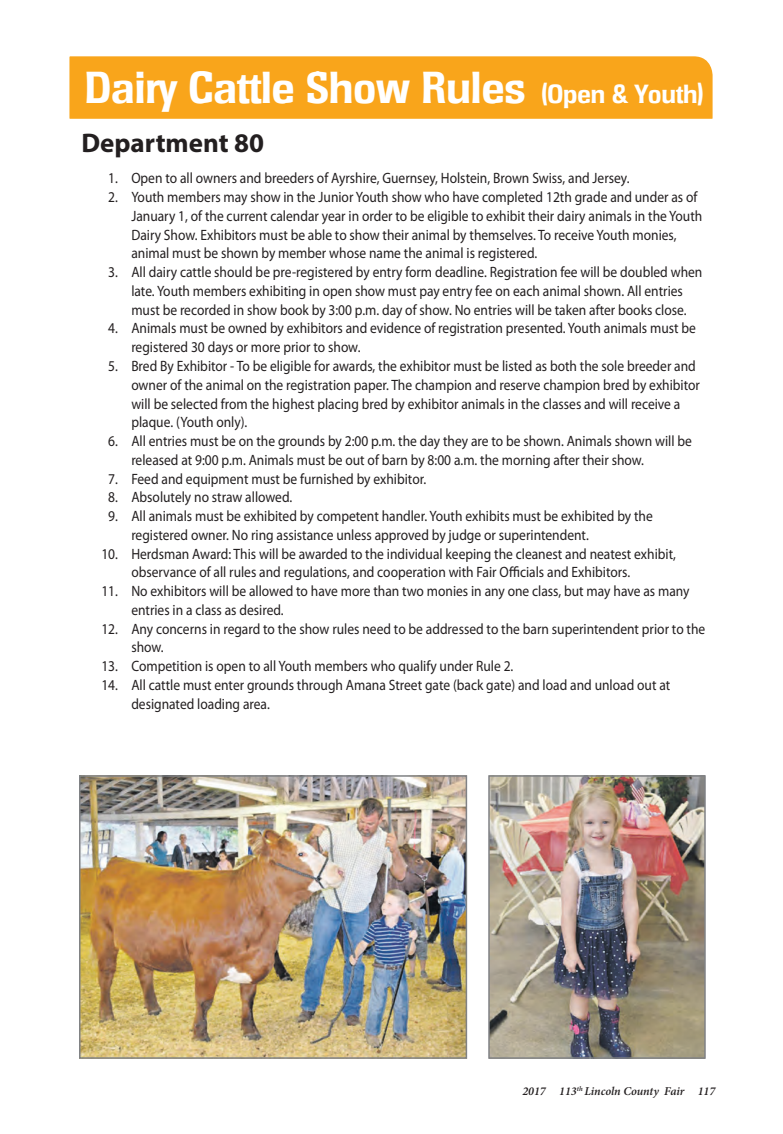
<style>
.page{position:relative;width:783px;height:1134px;background:#fff}
.page>*{position:absolute;margin:0;border:0;box-sizing:border-box;transform-origin:0 0}
.t1{font:43.5px "Corvette GLS";color:#fff;scale:.9 1}
.t2{font:700 27px "Myriad Pro";color:#231f20}
.t3{font:15px/18.8px "Myriad Pro";color:#231f20;scale:.9 1}
.t4{font:italic 600 12px "Minion Pro";letter-spacing:-.005em;color:#231f20}
.s1{font-size:25.5px}
</style>
<div class="page">
<div style="left:69px;top:56px;width:644px;height:63px;background:#f9a51b"></div>
<img style="left:82px;top:778px;width:382px;height:278px">
<div style="left:79px;top:775px;width:388px;height:284px;border:2px solid #808285"></div>
<img style="left:491px;top:778px;width:212px;height:278px">
<div style="left:488px;top:775px;width:218px;height:284px;border:2px solid #808285"></div>
<h1 class="t1" style="left:85px;top:63px;width:689px">Dairy Cattle Show Rules <span class="s1">(Open &amp; Youth)</span></h1>
<h2 class="t2" style="left:81px;top:126px;width:184px">Department 80</h2>
<p class="t3" style="left:108px;top:169px;width:581px">1. Open to all owners and breeders of Ayrshire, Guernsey, Holstein, Brown Swiss, and Jersey.</p>
<p class="t3" style="left:131px;top:187px;width:636px;text-indent:-23px">2. Youth members may show in the Junior Youth show who have completed 12th grade and under as of January 1, of the current calendar year in order to be eligible to exhibit their dairy animals in the Youth Dairy Show. Exhibitors must be able to show their animal by themselves. To receive Youth monies, animal must be shown by member whose name the animal is registered.</p>
<p class="t3" style="left:108px;top:263px;width:662px;text-align:center">3. All dairy cattle should be pre-registered by entry form deadline. Registration fee will be doubled when late. Youth members exhibiting in open show must pay entry fee on each animal shown. All entries<br>must be recorded in show book by 3:00 p.m. day of show. No entries will be taken after books close.</p>
<p class="t3" style="left:131px;top:319px;width:629px;text-indent:-23px">4. Animals must be owned by exhibitors and evidence of registration presented. Youth animals must be registered 30 days or more prior to show.</p>
<p class="t3" style="left:131px;top:356px;width:633px;text-indent:-23px">5. Bred By Exhibitor - To be eligible for awards, the exhibitor must be listed as both the sole breeder and owner of the animal on the registration paper. The champion and reserve champion bred by exhibitor will be selected from the highest placing bred by exhibitor animals in the classes and will receive a plaque. (Youth only).</p>
<p class="t3" style="left:131px;top:431px;width:624px;text-indent:-23px">6. All entries must be on the grounds by 2:00 p.m. the day they are to be shown. Animals shown will be released at 9:00 p.m. Animals must be out of barn by 8:00 a.m. the morning after their show.</p>
<p class="t3" style="left:108px;top:469px;width:355px">7. Feed and equipment must be furnished by exhibitor.</p>
<p class="t3" style="left:108px;top:488px;width:206px">8. Absolutely no straw allowed.</p>
<p class="t3" style="left:131px;top:506px;width:581px;text-indent:-23px">9. All animals must be exhibited by competent handler. Youth exhibits must be exhibited by the registered owner. No ring assistance unless approved by judge or superintendent.</p>
<p class="t3" style="left:131px;top:544px;width:607px;text-indent:-30px">10. Herdsman Award: This will be awarded to the individual keeping the cleanest and neatest exhibit, observance of all rules and regulations, and cooperation with Fair Officials and Exhibitors.</p>
<p class="t3" style="left:131px;top:582px;width:622px;text-indent:-30px">11. No exhibitors will be allowed to have more than two monies in any one class, but may have as many entries in a class as desired.</p>
<p class="t3" style="left:131px;top:619px;width:639px;text-indent:-30px">12. Any concerns in regard to the show rules need to be addressed to the barn superintendent prior to the show.</p>
<p class="t3" style="left:101px;top:657px;width:459px">13. Competition is open to all Youth members who qualify under Rule 2.</p>
<p class="t3" style="left:131px;top:675px;width:600px;text-indent:-30px">14. All cattle must enter grounds through Amana Street gate (back gate) and load and unload out at designated loading area.</p>
<p class="t4" style="left:522px;top:1082px;width:194px">2017 113<sup>th</sup> Lincoln County Fair 117</p>
</div>
